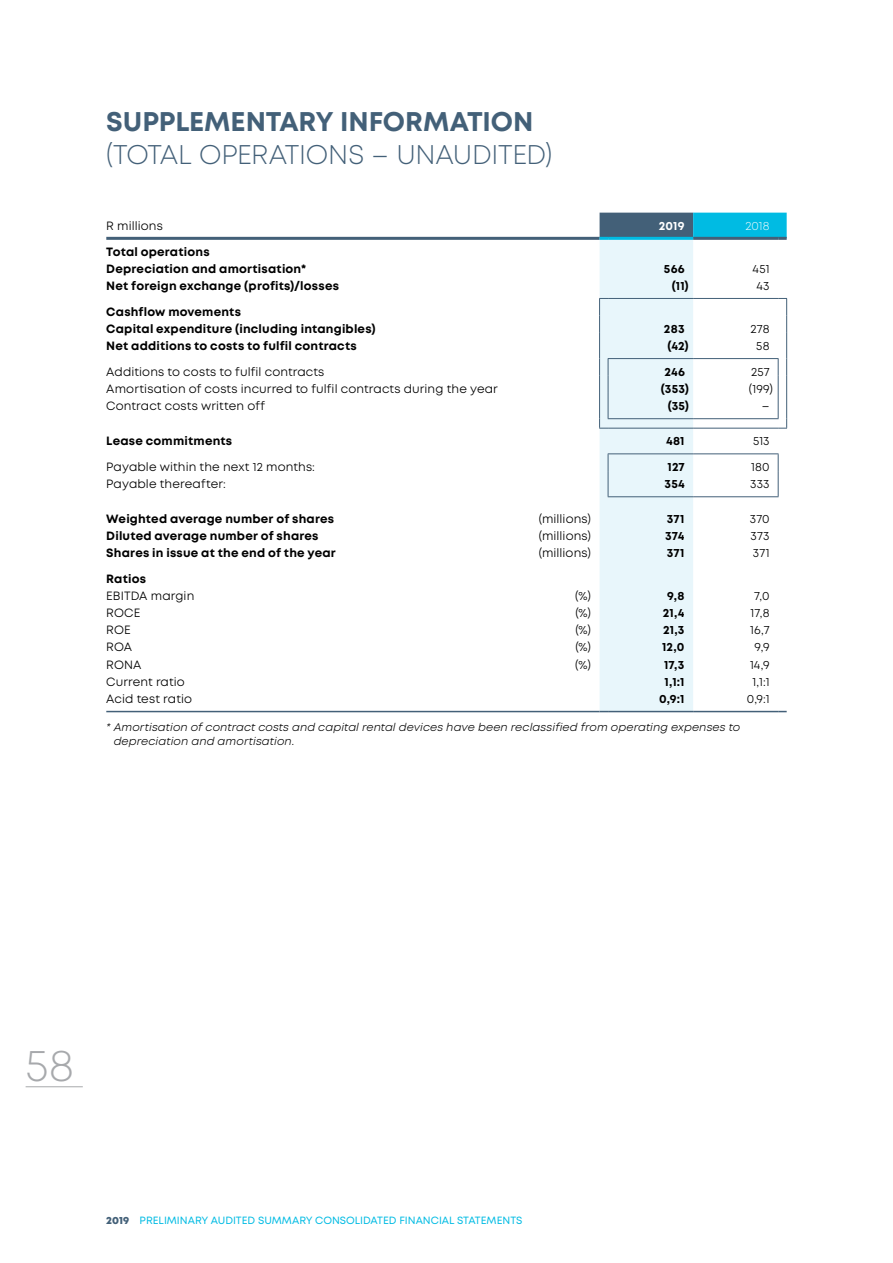
<style>
.page{position:relative;width:893px;height:1263px;background:#fff}
.page>*{position:absolute;margin:0;border:0;box-sizing:border-box;transform-origin:0 0}
.t1{font:300 45px "Mont";color:#a7a9ac}
.t2{font:300 27px "Mont";letter-spacing:-.015em;color:#436078}
.t3{font:700 27px "Mont";letter-spacing:-.005em;color:#436078}
.t4{font:700 12px/17.2px "Mont";letter-spacing:.015em;color:#000}
.t5{font:12px "Mont";letter-spacing:.01em;color:#000}
.t6{font:700 12px "Mont";color:#fff}
.t7{font:300 12px "Mont";color:#fff}
.t8{font:italic 11.25px/14.2px "Mont";letter-spacing:.01em;color:#000}
.t9{font:10.5px "Mont";color:#00bbe3}
.s1{font-weight:800;color:#436078}
</style>
<div class="page">
<hr style="left:26px;top:1086px;width:57px;height:1px;background:#a7a9ac">
<hr style="left:106px;top:237px;width:494px;height:3px;background:#436078">
<hr style="left:106px;top:711px;width:494px;height:1px;background:#436078">
<svg style="left:599px;top:213px;width:188px;height:499px"></svg>
<h2 class="t3" style="left:106px;top:104px;width:429px">SUPPLEMENTARY INFORMATION</h2>
<h2 class="t2" style="left:106px;top:137px;width:448px">(TOTAL OPERATIONS – UNAUDITED)</h2>
<p class="t5" style="left:106px;top:218px;width:58px">R millions</p>
<p class="t6" style="left:659px;top:218px;width:27px">2019</p>
<p class="t7" style="left:745px;top:218px;width:26px">2018</p>
<p class="t4" style="left:106px;top:243px;width:202px">Total operations<br>Depreciation and amortisation*</p>
<p class="t4" style="left:664px;top:260px;width:22px">566</p>
<p class="t5" style="left:753px;top:261px;width:19px">451</p>
<p class="t4" style="left:106px;top:277px;width:234px">Net foreign exchange (profits)/losses</p>
<p class="t4" style="left:672px;top:277px;width:19px">(11)</p>
<p class="t5" style="left:756px;top:278px;width:15px">43</p>
<p class="t4" style="left:106px;top:303px;width:271px">Cashflow movements<br>Capital expenditure (including intangibles)</p>
<p class="t4" style="left:664px;top:320px;width:22px">283</p>
<p class="t5" style="left:751px;top:321px;width:21px">278</p>
<p class="t4" style="left:106px;top:337px;width:252px">Net additions to costs to fulfil contracts</p>
<p class="t4" style="left:667px;top:337px;width:23px">(42)</p>
<p class="t5" style="left:756px;top:338px;width:15px">58</p>
<p class="t5" style="left:106px;top:364px;width:220px">Additions to costs to fulfil contracts</p>
<p class="t4" style="left:664px;top:363px;width:22px">246</p>
<p class="t5" style="left:751px;top:364px;width:20px">257</p>
<p class="t5" style="left:106px;top:381px;width:393px">Amortisation of costs incurred to fulfil contracts during the year</p>
<p class="t4" style="left:661px;top:380px;width:30px">(353)</p>
<p class="t5" style="left:749px;top:381px;width:26px">(199)</p>
<p class="t5" style="left:106px;top:398px;width:160px">Contract costs written off</p>
<p class="t4" style="left:668px;top:397px;width:23px">(35)</p>
<p class="t5" style="left:762px;top:398px;width:9px">–</p>
<p class="t4" style="left:106px;top:433px;width:128px">Lease commitments</p>
<p class="t4" style="left:666px;top:433px;width:20px">481</p>
<p class="t5" style="left:753px;top:434px;width:18px">513</p>
<p class="t5" style="left:106px;top:459px;width:210px">Payable within the next 12 months:</p>
<p class="t4" style="left:667px;top:458px;width:19px">127</p>
<p class="t5" style="left:751px;top:459px;width:20px">180</p>
<p class="t5" style="left:106px;top:476px;width:121px">Payable thereafter:</p>
<p class="t4" style="left:665px;top:475px;width:22px">354</p>
<p class="t5" style="left:750px;top:476px;width:21px">333</p>
<p class="t4" style="left:106px;top:510px;width:229px">Weighted average number of shares</p>
<p class="t5" style="left:539px;top:511px;width:54px">(millions)</p>
<p class="t4" style="left:667px;top:510px;width:19px">371</p>
<p class="t5" style="left:750px;top:511px;width:21px">370</p>
<p class="t4" style="left:106px;top:527px;width:214px">Diluted average number of shares</p>
<p class="t5" style="left:539px;top:528px;width:54px">(millions)</p>
<p class="t4" style="left:665px;top:527px;width:21px">374</p>
<p class="t5" style="left:751px;top:528px;width:21px">373</p>
<p class="t4" style="left:106px;top:544px;width:231px">Shares in issue at the end of the year</p>
<p class="t5" style="left:539px;top:545px;width:54px">(millions)</p>
<p class="t4" style="left:667px;top:544px;width:19px">371</p>
<p class="t5" style="left:753px;top:545px;width:18px">371</p>
<p class="t4" style="left:106px;top:570px;width:41px">Ratios</p>
<p class="t5" style="left:106px;top:588px;width:90px">EBITDA margin</p>
<p class="t5" style="left:575px;top:588px;width:17px">(%)</p>
<p class="t4" style="left:667px;top:587px;width:19px">9,8</p>
<p class="t5" style="left:754px;top:588px;width:17px">7,0</p>
<p class="t5" style="left:106px;top:605px;width:36px">ROCE</p>
<p class="t5" style="left:575px;top:605px;width:17px">(%)</p>
<p class="t4" style="left:663px;top:604px;width:23px">21,4</p>
<p class="t5" style="left:750px;top:605px;width:21px">17,8</p>
<p class="t5" style="left:106px;top:622px;width:26px">ROE</p>
<p class="t5" style="left:575px;top:622px;width:17px">(%)</p>
<p class="t4" style="left:663px;top:621px;width:23px">21,3</p>
<p class="t5" style="left:750px;top:622px;width:21px">16,7</p>
<p class="t5" style="left:106px;top:640px;width:27px">ROA</p>
<p class="t5" style="left:575px;top:640px;width:17px">(%)</p>
<p class="t4" style="left:662px;top:639px;width:24px">12,0</p>
<p class="t5" style="left:755px;top:640px;width:16px">9,9</p>
<p class="t5" style="left:106px;top:657px;width:37px">RONA</p>
<p class="t5" style="left:575px;top:657px;width:17px">(%)</p>
<p class="t4" style="left:664px;top:656px;width:22px">17,3</p>
<p class="t5" style="left:750px;top:657px;width:21px">14,9</p>
<p class="t5" style="left:106px;top:674px;width:80px">Current ratio</p>
<p class="t4" style="left:664px;top:673px;width:22px">1,1:1</p>
<p class="t5" style="left:752px;top:674px;width:19px">1,1:1</p>
<p class="t5" style="left:106px;top:691px;width:87px">Acid test ratio</p>
<p class="t4" style="left:659px;top:690px;width:27px">0,9:1</p>
<p class="t5" style="left:747px;top:691px;width:24px">0,9:1</p>
<p class="t8" style="left:114px;top:720px;width:628px;text-indent:-7px">* Amortisation of contract costs and capital rental devices have been reclassified from operating expenses to depreciation and amortisation.</p>
<h1 class="t1" style="left:26px;top:1037px;width:50px">58</h1>
<p class="t9" style="left:106px;top:1214px;width:418px"><span class="s1">2019</span> PRELIMINARY AUDITED SUMMARY CONSOLIDATED FINANCIAL STATEMENTS</p>
</div>
